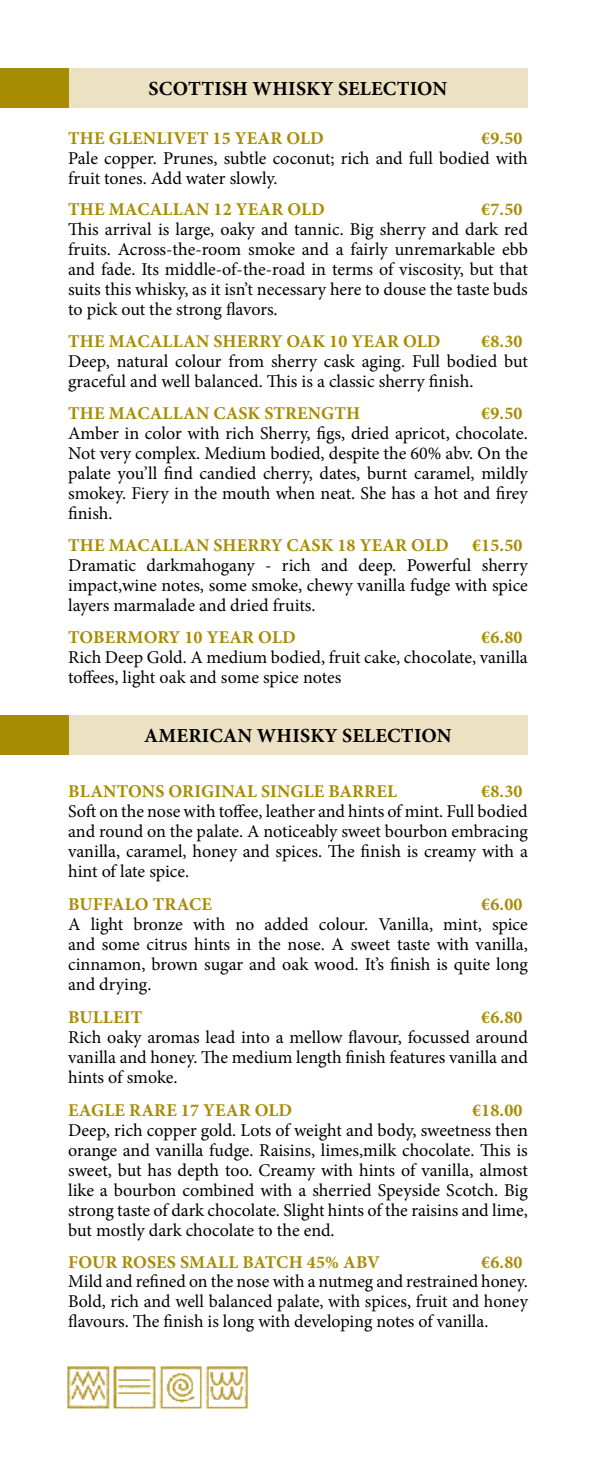
<style>
.page{position:relative;width:596px;height:1475px;background:#fff}
.page>*{position:absolute;margin:0;border:0;box-sizing:border-box;transform-origin:0 0}
.t1{font:700 20px "Minion Pro";letter-spacing:.01em;color:#000}
.t2{font:18px/20px "Minion Pro";color:#000;text-align:justify}
.t3{font:700 18px "Minion Pro";letter-spacing:.01em;color:#a78b00}
</style>
<div class="page">
<img style="left:67px;top:1366px;width:181px;height:43px">
<div style="left:68px;top:68px;width:459px;height:40px;background:#ede1c3"></div>
<div style="left:0;top:68px;width:68px;height:40px;background:#a78b00"></div>
<div style="left:68px;top:714px;width:459px;height:40px;background:#ede1c3"></div>
<div style="left:0;top:714px;width:68px;height:40px;background:#a78b00"></div>
<p class="t1" style="left:148px;top:75px;width:38px">SCOTTISH</p>
<p class="t1" style="left:252px;top:75px;width:33px">WHISKY</p>
<p class="t1" style="left:338px;top:75px;width:12px">SELE</p>
<p class="t1" style="left:382px;top:75px;width:28px">CTION</p>
<p class="t3" style="left:68px;top:125px;width:257px">THE GLENLIVET 15 YEAR OLD</p>
<p class="t3" style="left:481px;top:125px;width:43px">€9.50</p>
<p class="t2" style="left:68px;top:148px;width:461px">Pale copper. Prunes, subtle coconut; rich and full bodied with fruit tones. Add water slowly.</p>
<p class="t3" style="left:68px;top:197px;width:258px">THE MACALLAN 12 YEAR OLD</p>
<p class="t3" style="left:481px;top:197px;width:43px">€7.50</p>
<p class="t2" style="left:68px;top:220px;width:461px">This arrival is large, oaky and tannic. Big sherry and dark red fruits. Across-the-room smoke and a fairly unremarkable ebb and fade. Its middle-of-the-road in terms of viscosity, but that suits this whisky, as it isn’t necessary here to douse the taste buds to pick out the strong flavors.</p>
<p class="t3" style="left:68px;top:329px;width:373px">THE MACALLAN SHERRY OAK 10 YEAR OLD</p>
<p class="t3" style="left:481px;top:329px;width:43px">€8.30</p>
<p class="t2" style="left:68px;top:351px;width:461px">Deep, natural colour from sherry cask aging. Full bodied but graceful and well balanced. This is a classic sherry finish.</p>
<p class="t3" style="left:68px;top:400px;width:293px">THE MACALLAN CASK STRENGTH</p>
<p class="t3" style="left:481px;top:400px;width:43px">€9.50</p>
<p class="t2" style="left:68px;top:423px;width:461px">Amber in color with rich Sherry, figs, dried apricot, chocolate.<br>Not very complex. Medium bodied, despite the 60% abv. On the palate you’ll find candied cherry, dates, burnt caramel, mildly smokey. Fiery in the mouth when neat. She has a hot and firey finish.</p>
<p class="t3" style="left:68px;top:532px;width:13px">THE</p>
<p class="t3" style="left:109px;top:532px;width:341px">MACALLAN SHERRY CASK 18 YEAR OLD</p>
<p class="t3" style="left:471px;top:532px;width:52px">€15.50</p>
<p class="t2" style="left:68px;top:555px;width:461px">Dramatic darkmahogany - rich and deep. Powerful sherry impact,wine notes, some smoke, chewy vanilla fudge with spice layers marmalade and dried fruits.</p>
<p class="t3" style="left:68px;top:624px;width:229px">TOBERMORY 10 YEAR OLD</p>
<p class="t3" style="left:481px;top:624px;width:43px">€6.80</p>
<p class="t2" style="left:68px;top:646px;width:461px">Rich Deep Gold. A medium bodied, fruit cake, chocolate, vanilla toffees, light oak and some spice notes</p>
<p class="t1" style="left:144px;top:721px;width:146px">AMERICAN WHISKY</p>
<p class="t1" style="left:342px;top:721px;width:12px">SELE</p>
<p class="t1" style="left:387px;top:721px;width:28px">CTION</p>
<p class="t3" style="left:68px;top:778px;width:330px">BLANTONS ORIGINAL SINGLE BARREL</p>
<p class="t3" style="left:481px;top:778px;width:43px">€8.30</p>
<p class="t2" style="left:68px;top:801px;width:461px">Soft on the nose with toffee, leather and hints of mint. Full bodied and round on the palate. A noticeably sweet bourbon embracing vanilla, caramel, honey and spices. The finish is creamy with a hint of late spice.</p>
<p class="t3" style="left:68px;top:891px;width:145px">BUFFALO TRACE</p>
<p class="t3" style="left:481px;top:891px;width:43px">€6.00</p>
<p class="t2" style="left:68px;top:914px;width:461px">A light bronze with no added colour. Vanilla, mint, spice and some citrus hints in the nose. A sweet taste with vanilla, cinnamon, brown sugar and oak wood. It’s finish is quite long and drying.</p>
<p class="t3" style="left:68px;top:1004px;width:75px">BULLEIT</p>
<p class="t3" style="left:481px;top:1004px;width:43px">€6.80</p>
<p class="t2" style="left:68px;top:1026px;width:461px">Rich oaky aromas lead into a mellow flavour, focussed around vanilla and honey. The medium length finish features vanilla and hints of smoke.</p>
<p class="t3" style="left:68px;top:1097px;width:225px">EAGLE RARE 17 YEAR OLD</p>
<p class="t3" style="left:471px;top:1097px;width:52px">€18.00</p>
<p class="t2" style="left:68px;top:1119px;width:461px">Deep, rich copper gold. Lots of weight and body, sweetness then orange and vanilla fudge. Raisins, limes,milk chocolate. This is sweet, but has depth too. Creamy with hints of vanilla, almost like a bourbon combined with a sherried Speyside Scotch. Big strong taste of dark chocolate. Slight hints of the raisins and lime, but mostly dark chocolate to the end.</p>
<p class="t3" style="left:68px;top:1248px;width:297px">FOUR ROSES SMALL BATCH 45% ABV</p>
<p class="t3" style="left:481px;top:1248px;width:43px">€6.80</p>
<p class="t2" style="left:68px;top:1270px;width:461px">Mild and refined on the nose with a nutmeg and restrained honey.<br>Bold, rich and well balanced palate, with spices, fruit and honey flavours. The finish is long with developing notes of vanilla.</p>
</div>
